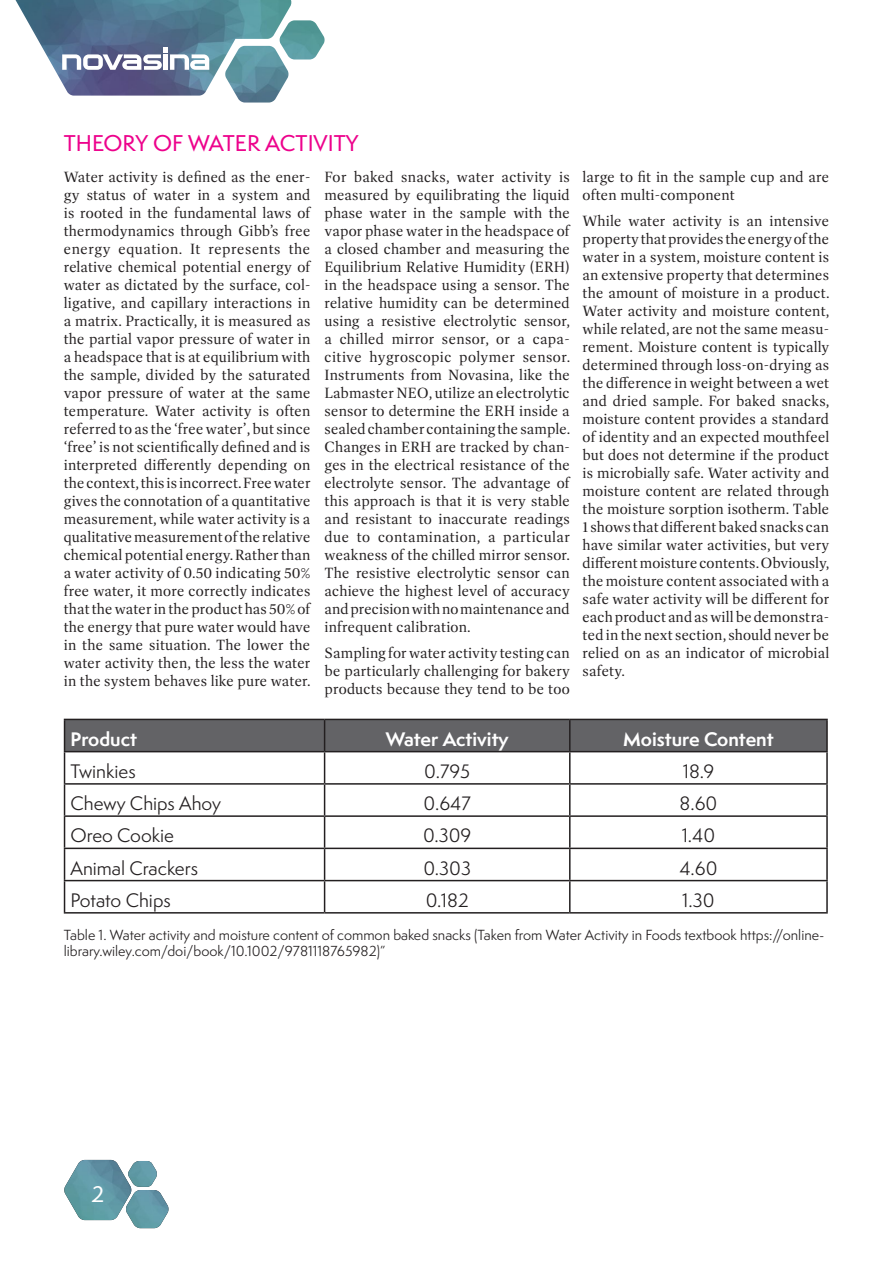
<style>
.page{position:relative;width:893px;height:1263px;background:#fff}
.page>*{position:absolute;margin:0;border:0;box-sizing:border-box;transform-origin:0 0}
.t1{font:500 21px "Semplicita Pro";color:#ed028c}
.t2{font:500 21px "Semplicita Pro";color:#fff}
.t3{font:18px "Semplicita Pro";color:#231f20}
.t4{font:700 18px "Semplicita Pro";color:#fff}
.t5{font:15px/18px "Dashiell Bright";letter-spacing:.01em;color:#231f20;text-align:justify}
.t6{font:13.5px/16.2px "Semplicita Pro";color:#231f20}
</style>
<div class="page">
<img style="left:15px;top:0;width:277px;height:96px">
<img style="left:225px;top:46px;width:64px;height:57px">
<img style="left:279px;top:20px;width:46px;height:39px">
<svg style="left:64px;top:1160px;width:105px;height:68px"></svg>
<img style="left:128px;top:1161px;width:29px;height:26px">
<svg style="left:62px;top:47px;width:147px;height:23px"></svg>
<div style="left:65px;top:720px;width:761px;height:31px;background:#636366"></div>
<hr style="left:64px;top:719px;width:261px;height:1px;background:#231f20">
<hr style="left:64px;top:720px;width:1px;height:31px;background:#231f20">
<hr style="left:325px;top:719px;width:245px;height:1px;background:#231f20">
<hr style="left:324px;top:720px;width:1px;height:31px;background:#231f20">
<hr style="left:570px;top:719px;width:258px;height:1px;background:#231f20">
<hr style="left:569px;top:720px;width:2px;height:31px;background:#231f20">
<hr style="left:826px;top:720px;width:2px;height:31px;background:#231f20">
<hr style="left:64px;top:751px;width:261px;height:1px;background:#231f20">
<hr style="left:64px;top:752px;width:1px;height:31px;background:#231f20">
<hr style="left:325px;top:751px;width:245px;height:1px;background:#231f20">
<hr style="left:324px;top:752px;width:1px;height:31px;background:#231f20">
<hr style="left:570px;top:751px;width:258px;height:1px;background:#231f20">
<hr style="left:569px;top:752px;width:2px;height:31px;background:#231f20">
<hr style="left:826px;top:752px;width:2px;height:31px;background:#231f20">
<hr style="left:64px;top:783px;width:261px;height:2px;background:#231f20">
<hr style="left:64px;top:785px;width:1px;height:30px;background:#231f20">
<hr style="left:325px;top:783px;width:245px;height:2px;background:#231f20">
<hr style="left:324px;top:785px;width:1px;height:30px;background:#231f20">
<hr style="left:570px;top:783px;width:258px;height:2px;background:#231f20">
<hr style="left:569px;top:785px;width:2px;height:30px;background:#231f20">
<hr style="left:826px;top:785px;width:2px;height:30px;background:#231f20">
<hr style="left:64px;top:815px;width:261px;height:2px;background:#231f20">
<hr style="left:64px;top:817px;width:1px;height:31px;background:#231f20">
<hr style="left:325px;top:815px;width:245px;height:2px;background:#231f20">
<hr style="left:324px;top:817px;width:1px;height:31px;background:#231f20">
<hr style="left:570px;top:815px;width:258px;height:2px;background:#231f20">
<hr style="left:569px;top:817px;width:2px;height:31px;background:#231f20">
<hr style="left:826px;top:817px;width:2px;height:31px;background:#231f20">
<hr style="left:64px;top:848px;width:261px;height:1px;background:#231f20">
<hr style="left:64px;top:849px;width:1px;height:31px;background:#231f20">
<hr style="left:325px;top:848px;width:245px;height:1px;background:#231f20">
<hr style="left:324px;top:849px;width:1px;height:31px;background:#231f20">
<hr style="left:570px;top:848px;width:258px;height:1px;background:#231f20">
<hr style="left:569px;top:849px;width:2px;height:31px;background:#231f20">
<hr style="left:826px;top:849px;width:2px;height:31px;background:#231f20">
<hr style="left:64px;top:880px;width:261px;height:1px;background:#231f20">
<hr style="left:64px;top:881px;width:1px;height:31px;background:#231f20">
<hr style="left:325px;top:880px;width:245px;height:1px;background:#231f20">
<hr style="left:324px;top:881px;width:1px;height:31px;background:#231f20">
<hr style="left:570px;top:880px;width:258px;height:1px;background:#231f20">
<hr style="left:569px;top:881px;width:2px;height:31px;background:#231f20">
<hr style="left:826px;top:881px;width:2px;height:31px;background:#231f20">
<hr style="left:64px;top:912px;width:261px;height:1px;background:#231f20">
<hr style="left:325px;top:912px;width:245px;height:1px;background:#231f20">
<hr style="left:570px;top:912px;width:258px;height:1px;background:#231f20">
<h1 class="t1" style="left:64px;top:128px;width:296px">THEORY OF WATER ACTIVITY</h1>
<p class="t5" style="left:64px;top:168px;width:248px">Water activity is defined as the ener&shy;gy status of water in a system and is rooted in the fundamental laws of thermodynamics through Gibb’s free energy equation. It represents the relative chemical potential energy of water as dictated by the surface, col&shy;ligative, and capillary interactions in a matrix. Practically, it is measured as the partial vapor pressure of water in a headspace that is at equilibrium with the sample, divided by the saturated vapor pressure of water at the same temperature. Water activity is often referred to as the ‘free water’, but since ‘free’ is not scientifically defined and is interpreted differently depending on the context, this is incorrect. Free water gives the connotation of a quantitative measurement, while water activity is a qualitative measurement of the relative chemical potential energy. Rather than a water activity of 0.50 indicating 50% free water, it more correctly indicates that the water in the product has 50% of the energy that pure water would have in the same situation. The lower the water activity then, the less the water in the system behaves like pure water.</p>
<p class="t5" style="left:325px;top:168px;width:247px">For baked snacks, water activity is measured by equilibrating the liquid phase water in the sample with the vapor phase water in the headspace of a closed chamber and measuring the Equilibrium Relative Humidity (ERH) in the headspace using a sensor. The relative humidity can be determined using a resistive electrolytic sensor, a chilled mirror sensor, or a capa&shy;citive hygroscopic polymer sensor.<br>Instruments from Novasina, like the Labmaster NEO, utilize an electrolytic sensor to determine the ERH inside a sealed chamber containing the sample.<br>Changes in ERH are tracked by chan&shy;ges in the electrical resistance of the electrolyte sensor. The advantage of this approach is that it is very stable and resistant to inaccurate readings due to contamination, a particular weakness of the chilled mirror sensor.<br>The resistive electrolytic sensor can achieve the highest level of accuracy and precision with no maintenance and infrequent calibration.</p>
<p class="t5" style="left:325px;top:644px;width:247px">Sampling for water activity testing can be particularly challenging for bakery products because they tend to be too</p>
<p class="t5" style="left:583px;top:168px;width:248px">large to fit in the sample cup and are often multi-component</p>
<p class="t5" style="left:583px;top:212px;width:248px">While water activity is an intensive property that provides the energy of the water in a system, moisture content is an extensive property that determines the amount of moisture in a product.<br>Water activity and moisture content, while related, are not the same measu&shy;rement. Moisture content is typically determined through loss-on-drying as the difference in weight between a wet and dried sample. For baked snacks, moisture content provides a standard of identity and an expected mouthfeel but does not determine if the product is microbially safe. Water activity and moisture content are related through the moisture sorption isotherm. Table 1 shows that different baked snacks can have similar water activities, but very different moisture contents. Obviously, the moisture content associated with a safe water activity will be different for each product and as will be demonstra&shy;ted in the next section, should never be relied on as an indicator of microbial safety.</p>
<p class="t4" style="left:71px;top:725px;width:68px">Product</p>
<p class="t4" style="left:386px;top:725px;width:124px">Water Activity</p>
<p class="t4" style="left:623px;top:725px;width:152px">Moisture Content</p>
<p class="t3" style="left:71px;top:758px;width:67px">Twinkies</p>
<p class="t3" style="left:424px;top:758px;width:47px">0.795</p>
<p class="t3" style="left:683px;top:758px;width:33px">18.9</p>
<p class="t3" style="left:71px;top:791px;width:152px">Chewy Chips Ahoy</p>
<p class="t3" style="left:424px;top:791px;width:49px">0.647</p>
<p class="t3" style="left:680px;top:791px;width:39px">8.60</p>
<p class="t3" style="left:71px;top:823px;width:105px">Oreo Cookie</p>
<p class="t3" style="left:423px;top:823px;width:50px">0.309</p>
<p class="t3" style="left:682px;top:823px;width:35px">1.40</p>
<p class="t3" style="left:71px;top:855px;width:129px">Animal Crackers</p>
<p class="t3" style="left:423px;top:855px;width:49px">0.303</p>
<p class="t3" style="left:679px;top:855px;width:40px">4.60</p>
<p class="t3" style="left:71px;top:887px;width:102px">Potato Chips</p>
<p class="t3" style="left:426px;top:887px;width:45px">0.182</p>
<p class="t3" style="left:682px;top:887px;width:34px">1.30</p>
<p class="t6" style="left:64px;top:926px;width:762px">Table 1. Water activity and moisture content of common baked snacks (Taken from Water Activity in Foods textbook https://online&shy;library.wiley.com/doi/book/10.1002/9781118765982)”</p>
<h1 class="t2" style="left:91px;top:1179px;width:14px">2</h1>
</div>
